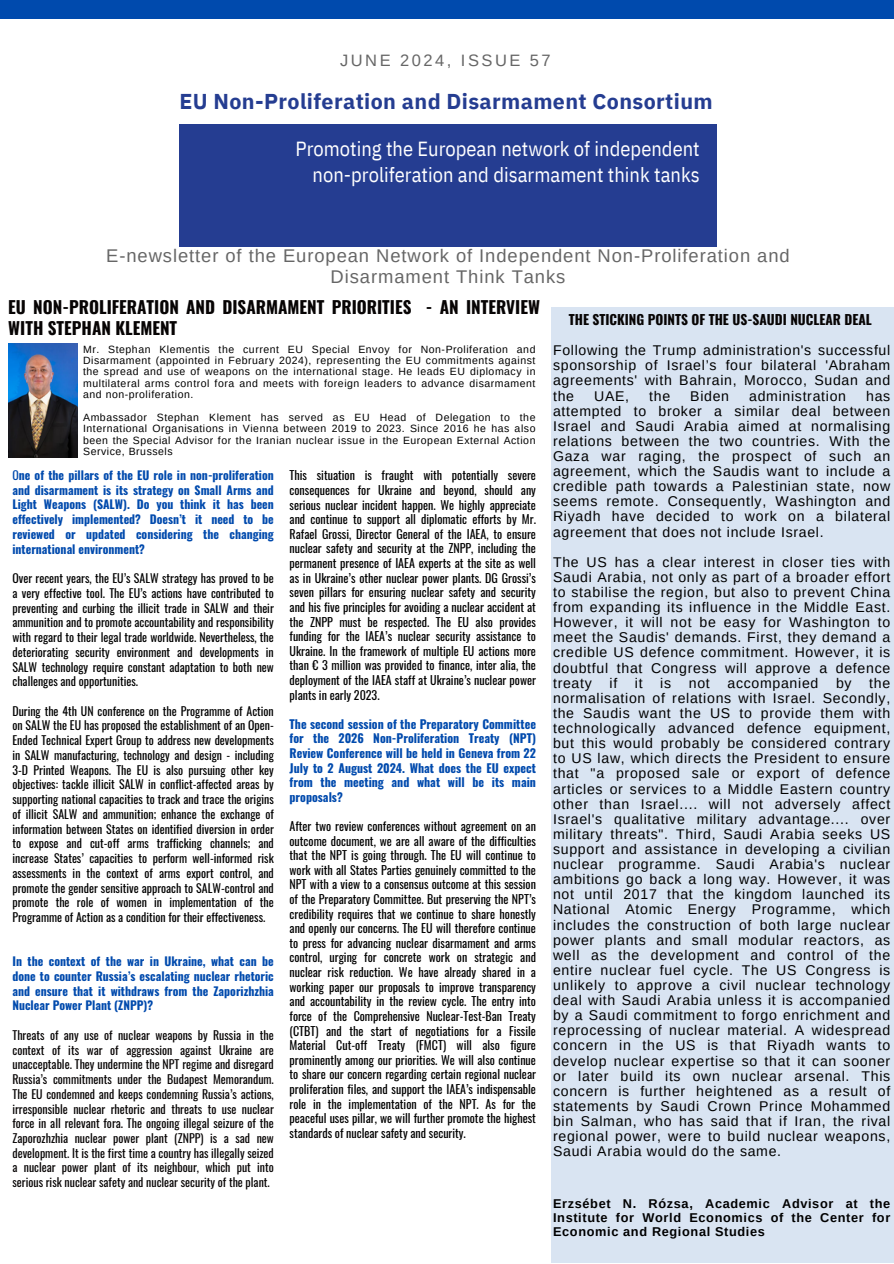
<style>
.page{position:relative;width:894px;height:1264px;background:#fff}
.page>*{position:absolute;margin:0;border:0;box-sizing:border-box;transform-origin:0 0}
.t1{font:700 21.45px "IBM Plex Sans";letter-spacing:.02em;color:#253d91}
.t2{font:20.4px/25.8px "IBM Plex Sans Cond";color:#fff;text-align:right}
.t3{font:18.3px/20.2px "Arimo";letter-spacing:.05em;color:#666;text-align:center}
.t4{font:700 17.1px/21.3px "Oswald";color:#070404}
.t5{font:16.5px "Arimo";letter-spacing:.15em;color:#666}
.t6{font:14.1px/15.1px "Arimo";letter-spacing:.05em;color:#000;text-align:justify}
.t7{font:700 13.5px "Oswald";color:#070404}
.t8{font:700 12.75px/14.2px "Arimo";letter-spacing:.05em;color:#000;text-align:justify}
.t9{font:12px/14.5px "Oswald";color:#000;text-align:justify}
.t10{font:700 12px/14.5px "Oswald";color:#004aad;text-align:justify}
.t11{font:11.85px/14.7px "Oswald";color:#000;text-align:justify}
.t12{font:11.85px/14.7px "Oswald";color:#070404;text-align:justify}
.t13{font:700 11.85px/14.7px "Oswald";color:#004aad;text-align:justify}
.t14{font:10.5px/11.4px "Arimo";letter-spacing:.05em;color:#000;text-align:justify}
.s1{font-weight:400}
</style>
<div class="page">
<div style="left:0;top:0;width:893px;height:19px;background:#004aad"></div>
<div style="left:551px;top:307px;width:342px;height:955px;background:#d9e4f2"></div>
<div style="left:179px;top:124px;width:537px;height:122px;background:#253d91"></div>
<img style="left:8px;top:343px;width:69px;height:114px">
<h2 class="t5" style="left:340px;top:51px;width:212px">JUNE 2024, ISSUE 57</h2>
<h3 class="t1" style="left:179px;top:87px;width:534px">EU Non-Proliferation and Disarmament Consortium</h3>
<h4 class="t2" style="left:295px;top:136px;width:405px">Promoting the European network of independent non-proliferation and disarmament think tanks</h4>
<h5 class="t3" style="left:106px;top:246px;width:684px">E-newsletter of the European Network of Independent Non-Proliferation and<br>Disarmament Think Tanks</h5>
<p class="t4" style="left:8px;top:295px;width:533px">EU NON-PROLIFERATION AND DISARMAMENT PRIORITIES - AN INTERVIEW<br>WITH STEPHAN KLEMENT</p>
<p class="t14" style="left:83px;top:343px;width:453px">Mr. Stephan Klementis the current EU Special Envoy for Non-Proliferation and Disarmament (appointed in February 2024), representing the EU commitments against the spread and use of weapons on the international stage. He leads EU diplomacy in multilateral arms control fora and meets with foreign leaders to advance disarmament and non-proliferation.</p>
<p class="t14" style="left:83px;top:411px;width:453px">Ambassador Stephan Klement has served as EU Head of Delegation to the International Organisations in Vienna between 2019 to 2023. Since 2016 he has also been the Special Advisor for the Iranian nuclear issue in the European External Action Service, Brussels</p>
<h6 class="t13" style="left:12px;top:467px;width:263px"><span class="s1">O</span>ne of the pillars of the EU role in non-proliferation and disarmament is its strategy on Small Arms and Light Weapons (SALW). Do you think it has been effectively implemented? Doesn’t it need to be reviewed or updated considering the changing international environment?</h6>
<p class="t11" style="left:12px;top:570px;width:263px">Over recent years, the EU’s SALW strategy has proved to be a very effective tool. The EU’s actions have contributed to preventing and curbing the illicit trade in SALW and their ammunition and to promote accountability and responsibility with regard to their legal trade worldwide. Nevertheless, the deteriorating security environment and developments in SALW technology require constant adaptation to both new challenges and opportunities.</p>
<p class="t11" style="left:12px;top:703px;width:263px">During the 4th UN conference on the Programme of Action on SALW the EU has proposed the establishment of an Open-Ended Technical Expert Group to address new developments in SALW manufacturing, technology and design - including 3-D Printed Weapons. The EU is also pursuing other key objectives: tackle illicit SALW in conflict-affected areas by supporting national capacities to track and trace the origins of illicit SALW and ammunition; enhance the exchange of information between States on identified diversion in order to expose and cut-off arms trafficking channels; and increase States’ capacities to perform well-informed risk assessments in the context of arms export control, and promote the gender sensitive approach to SALW-control and promote the role of women in implementation of the Programme of Action as a condition for their effectiveness.</p>
<p class="t13" style="left:12px;top:953px;width:263px">In the context of the war in Ukraine, what can be done to counter Russia’s escalating nuclear rhetoric and ensure that it withdraws from the Zaporizhzhia Nuclear Power Plant (ZNPP)?</p>
<p class="t12" style="left:12px;top:1027px;width:263px">Threats of any use of nuclear weapons by Russia in the context of its war of aggression against Ukraine are unacceptable. They undermine the NPT regime and disregard Russia’s commitments under the Budapest Memorandum.<br>The EU condemned and keeps condemning Russia’s actions, irresponsible nuclear rhetoric and threats to use nuclear force in all relevant fora. The ongoing illegal seizure of the Zaporozhzhia nuclear power plant (ZNPP) is a sad new development. It is the first time a country has illegally seized a nuclear power plant of its neighbour, which put into serious risk nuclear safety and nuclear security of the plant.</p>
<p class="t9" style="left:289px;top:468px;width:248px">This situation is fraught with potentially severe consequences for Ukraine and beyond, should any serious nuclear incident happen. We highly appreciate and continue to support all diplomatic efforts by Mr.<br>Rafael Grossi, Director General of the IAEA, to ensure nuclear safety and security at the ZNPP, including the permanent presence of IAEA experts at the site as well as in Ukraine’s other nuclear power plants. DG Grossi’s seven pillars for ensuring nuclear safety and security and his five principles for avoiding a nuclear accident at the ZNPP must be respected. The EU also provides funding for the IAEA’s nuclear security assistance to Ukraine. In the framework of multiple EU actions more than € 3 million was provided to finance, inter alia, the deployment of the IAEA staff at Ukraine’s nuclear power plants in early 2023.</p>
<p class="t10" style="left:289px;top:716px;width:248px">The second session of the Preparatory Committee for the 2026 Non-Proliferation Treaty (NPT)<br>Review Conference will be held in Geneva from 22<br>July to 2 August 2024. What does the EU expect from the meeting and what will be its main proposals?</p>
<p class="t9" style="left:289px;top:818px;width:248px">After two review conferences without agreement on an outcome document, we are all aware of the difficulties that the NPT is going through. The EU will continue to work with all States Parties genuinely committed to the NPT with a view to a consensus outcome at this session of the Preparatory Committee. But preserving the NPT’s credibility requires that we continue to share honestly and openly our concerns. The EU will therefore continue to press for advancing nuclear disarmament and arms control, urging for concrete work on strategic and nuclear risk reduction. We have already shared in a working paper our proposals to improve transparency and accountability in the review cycle. The entry into force of the Comprehensive Nuclear-Test-Ban Treaty (CTBT) and the start of negotiations for a Fissile Material Cut-off Treaty (FMCT) will also figure prominently among our priorities. We will also continue to share our concern regarding certain regional nuclear proliferation files, and support the IAEA’s indispensable role in the implementation of the NPT. As for the peaceful uses pillar, we will further promote the highest standards of nuclear safety and security.</p>
<p class="t7" style="left:568px;top:308px;width:304px">THE STICKING POINTS OF THE US-SAUDI NUCLEAR DEAL</p>
<p class="t6" style="left:553px;top:343px;width:338px">Following the Trump administration's successful sponsorship of Israel’s four bilateral 'Abraham agreements' with Bahrain, Morocco, Sudan and the</p>
<p class="t6" style="left:553px;top:388px;width:338px;text-indent:313px">has attempted to broker a similar deal between Israel and Saudi Arabia aimed at normalising relations between the two countries. With the Gaza war raging, the prospect of such an agreement, which the Saudis want to include a credible path towards a Palestinian state, now seems remote. Consequently, Washington and Riyadh have decided to work on a bilateral agreement that does not include Israel.</p>
<p class="t6" style="left:553px;top:554px;width:338px">The US has a clear interest in closer ties with Saudi Arabia, not only as part of a broader effort to stabilise the region, but also to prevent China from expanding its influence in the Middle East.<br>However, it will not be easy for Washington to meet the Saudis' demands. First, they demand a credible US defence commitment. However, it is doubtful that Congress will approve a defence treaty</p>
<p class="t6" style="left:594px;top:388px;width:36px">UAE,</p>
<p class="t6" style="left:649px;top:388px;width:22px">the</p>
<p class="t6" style="left:690px;top:388px;width:40px">Biden</p>
<p class="t6" style="left:749px;top:388px;width:98px">administration</p>
<p class="t6" style="left:553px;top:675px;width:338px;text-indent:316px">the normalisation of relations with Israel. Secondly, the Saudis want the US to provide them with technologically advanced defence equipment, but this would probably be considered contrary to US law, which directs the President to ensure that "a proposed sale or export of defence articles or services to a Middle Eastern country other than Israel.... will not adversely affect Israel's qualitative military advantage.... over military threats". Third, Saudi Arabia seeks US support and assistance in developing a civilian nuclear programme. Saudi Arabia's nuclear ambitions go back a long way. However, it was not until 2017 that the kingdom launched its National Atomic Energy Programme, which includes the construction of both large nuclear power plants and small modular reactors, as well as the development and control of the entire nuclear fuel cycle. The US Congress is unlikely to approve a civil nuclear technology deal with Saudi Arabia unless it is accompanied by a Saudi commitment to forgo enrichment and reprocessing of nuclear material. A widespread concern in the US is that Riyadh wants to develop nuclear expertise so that it can sooner or later build its own nuclear arsenal. This concern is further heightened as a result of statements by Saudi Crown Prince Mohammed bin Salman, who has said that if Iran, the rival regional power, were to build nuclear weapons, Saudi Arabia would do the same.</p>
<p class="t6" style="left:609px;top:675px;width:9px">if</p>
<p class="t6" style="left:634px;top:675px;width:9px">it</p>
<p class="t6" style="left:660px;top:675px;width:12px">is</p>
<p class="t6" style="left:688px;top:675px;width:22px">not</p>
<p class="t6" style="left:727px;top:675px;width:92px">accompanied</p>
<p class="t6" style="left:835px;top:675px;width:17px">by</p>
<p class="t8" style="left:553px;top:1196px;width:339px">Erzsébet N. Rózsa, Academic Advisor at the Institute for World Economics of the Center for Economic and Regional Studies</p>
</div>
